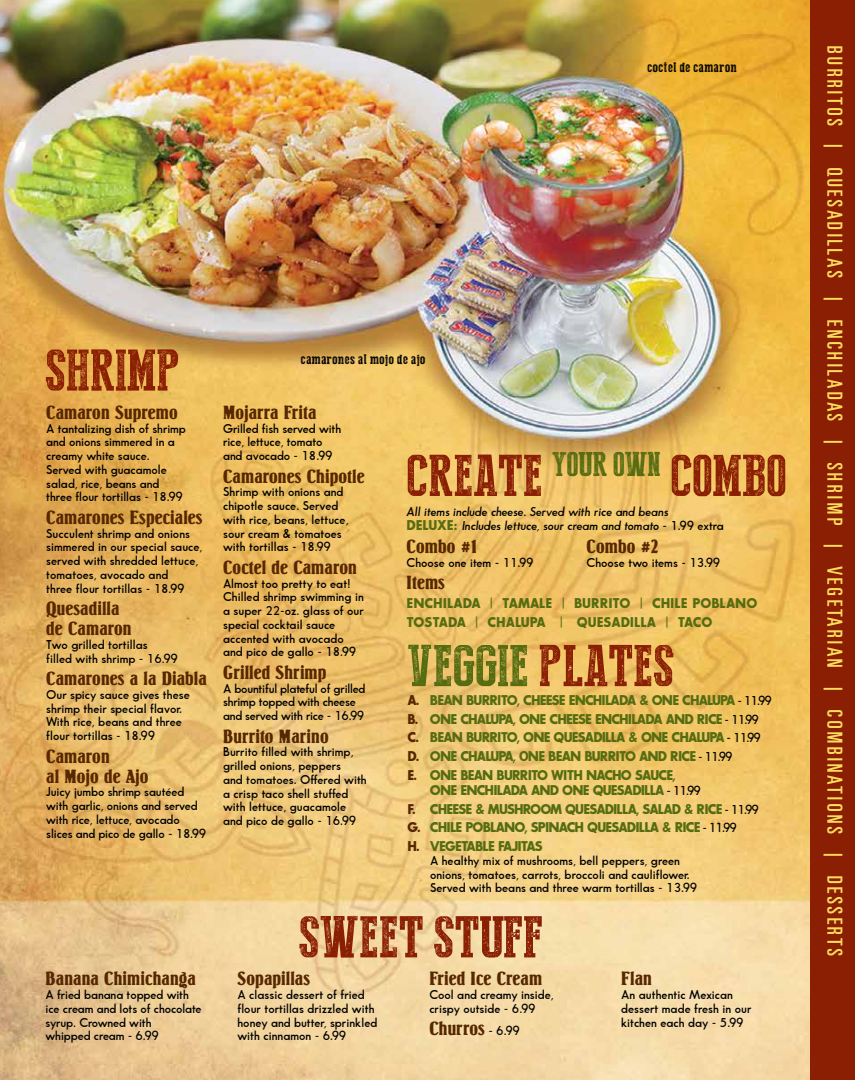
<style>
.page{position:relative;width:855px;height:1080px;background:#fff}
.page>*{position:absolute;margin:0;border:0;box-sizing:border-box;transform-origin:0 0}
.t1{font:58.75px "Press Style Serif";color:#8a1f03}
.t2{font:58.75px "Press Style Serif";color:#566c11}
.t3{font:22.5px "Univers Ultra Cond DTC";letter-spacing:.09em;color:#ffdc5d}
.t4{font:20px/20px "Springfield Ant D";letter-spacing:.01em;color:#572700}
.t5{font:700 13.75px/18.8px "Bougan Black S Si";letter-spacing:-.06em;color:#566c11}
.t6{font:700 13.75px/18.8px "Bougan Black S Si";color:#566c11}
.t7{font:13.75px "Press Style Serif";letter-spacing:.04em;color:#000}
.t8{font:600 12.5px/13.8px "Bougan S Si";color:#000}
.t9{font:italic 600 12.5px/14.4px "Bougan S Si";color:#000}
.t10{font:600 12.5px/13.8px "Bougan S Si";letter-spacing:-.02em;color:#000}
.s1{font-family:"Bougan Black S Si";font-weight:700;font-style:normal;font-size:13.75px;color:#566c11}
.s2{font-style:normal}
.s3{color:#8a1f03}
.s4{color:#572700}
.s5{font-family:"Bougan S Si";font-weight:600;font-size:12.5px;color:#000}
</style>
<div class="page">
<img style="left:0;top:0;width:810px;height:1080px">
<div style="left:810px;top:0;width:45px;height:1080px;background:#8a1f03"></div>
<h1 class="t1" style="left:45px;top:339px;width:136px">SHRIMP</h1>
<p class="t7" style="left:301px;top:352px;width:126px">camarones al mojo de ajo</p>
<p class="t7" style="left:648px;top:60px;width:91px">coctel de camaron</p>
<h3 class="t4" style="left:46px;top:402px;width:133px">Camaron Supremo</h3>
<p class="t8" style="left:46px;top:421px;width:141px">A tantalizing dish of shrimp and onions simmered in a creamy white sauce.<br>Served with guacamole salad, rice, beans and three flour tortillas - 18.99</p>
<h3 class="t4" style="left:46px;top:507px;width:158px">Camarones Especiales</h3>
<p class="t8" style="left:46px;top:526px;width:158px">Succulent shrimp and onions simmered in our special sauce, served with shredded lettuce, tomatoes, avocado and<br>three flour tortillas - 18.99</p>
<h3 class="t4" style="left:46px;top:599px;width:87px">Quesadilla de Camaron</h3>
<p class="t8" style="left:46px;top:637px;width:133px">Two grilled tortillas<br>filled with shrimp - 16.99</p>
<h3 class="t4" style="left:46px;top:669px;width:162px">Camarones a la Diabla</h3>
<p class="t8" style="left:46px;top:687px;width:145px">Our spicy sauce gives these shrimp their special flavor.<br>With rice, beans and three flour tortillas - 18.99</p>
<h3 class="t4" style="left:46px;top:746px;width:104px">Camaron<br>al Mojo de Ajo</h3>
<p class="t8" style="left:46px;top:785px;width:161px">Juicy jumbo shrimp sautéed with garlic, onions and served with rice, lettuce, avocado slices and pico de gallo - 18.99</p>
<h3 class="t4" style="left:46px;top:969px;width:152px">Banana Chimichanga</h3>
<p class="t8" style="left:46px;top:988px;width:158px">A fried banana topped with ice cream and lots of chocolate syrup. Crowned with<br>whipped cream - 6.99</p>
<h3 class="t4" style="left:223px;top:402px;width:95px">Mojarra Frita</h3>
<p class="t8" style="left:223px;top:421px;width:120px">Grilled fish served with rice, lettuce, tomato and avocado - 18.99</p>
<h3 class="t4" style="left:223px;top:466px;width:143px">Camarones Chipotle</h3>
<p class="t8" style="left:223px;top:485px;width:127px">Shrimp with onions and chipotle sauce. Served with rice, beans, lettuce, sour cream &amp; tomatoes with tortillas - 18.99</p>
<h3 class="t4" style="left:223px;top:557px;width:135px">Coctel de Camaron</h3>
<p class="t8" style="left:223px;top:576px;width:142px">Almost too pretty to eat!<br>Chilled shrimp swimming in a super 22-oz. glass of our special cocktail sauce accented with avocado and pico de gallo - 18.99</p>
<h3 class="t4" style="left:223px;top:662px;width:105px">Grilled Shrimp</h3>
<p class="t10" style="left:223px;top:681px;width:144px">A bountiful plateful of grilled shrimp topped with cheese and served with rice - 16.99</p>
<h3 class="t4" style="left:223px;top:726px;width:107px">Burrito Marino</h3>
<p class="t8" style="left:223px;top:745px;width:145px">Burrito filled with shrimp, grilled onions, peppers<br>and tomatoes. Offered with a crisp taco shell stuffed with lettuce, guacamole and pico de gallo - 16.99</p>
<h1 class="t1" style="left:407px;top:445px;width:381px">CREATE <sup>YOUR</sup> <sup>OWN</sup> COMBO</h1>
<p class="t9" style="left:407px;top:504px;width:319px">All items include cheese. Served with rice and beans<br><span class="s1">DELUXE:</span> Includes lettuce, sour cream and tomato <span class="s2">- 1.99 extra</span></p>
<h3 class="t4" style="left:407px;top:536px;width:71px">Combo #1</h3>
<h3 class="t4" style="left:587px;top:536px;width:73px">Combo #2</h3>
<p class="t8" style="left:407px;top:555px;width:129px">Choose one item - 11.99</p>
<p class="t8" style="left:587px;top:555px;width:135px">Choose two items - 13.99</p>
<h3 class="t4" style="left:407px;top:573px;width:40px">Items</h3>
<p class="t6" style="left:407px;top:594px;width:352px">ENCHILADA | TAMALE | BURRITO | CHILE POBLANO<br>TOSTADA | CHALUPA | QUESADILLA | TACO</p>
<h1 class="t2" style="left:408px;top:635px;width:268px">VEGGIE <span class="s3">PLATES</span></h1>
<p class="t5" style="left:408px;top:691px;width:366px"><span class="s4">A.</span> BEAN BURRITO, CHEESE ENCHILADA &amp; ONE CHALUPA <span class="s5">- 11.99<br></span><span class="s4">B.</span> ONE CHALUPA, ONE CHEESE ENCHILADA AND RICE <span class="s5">- 11.99<br></span><span class="s4">C.</span> BEAN BURRITO, ONE QUESADILLA &amp; ONE CHALUPA <span class="s5">- 11.99<br></span><span class="s4">D.</span> ONE CHALUPA, 0NE BEAN BURRITO AND RICE <span class="s5">- 11.99<br></span><span class="s4">E.</span> ONE BEAN BURRITO WITH NACHO SAUCE,</p>
<p class="t5" style="left:408px;top:781px;width:353px;text-indent:22px">ONE ENCHILADA AND ONE QUESADILLA <span class="s5">- 11.99<br></span><span class="s4">F.</span> CHEESE &amp; MUSHROOM QUESADILLA, SALAD &amp; RICE <span class="s5">- 11.99<br></span><span class="s4">G.</span> CHILE POBLANO, SPINACH QUESADILLA &amp; RICE <span class="s5">- 11.99<br></span><span class="s4">H.</span> VEGETABLE FAJITAS</p>
<p class="t8" style="left:430px;top:854px;width:269px">A healthy mix of mushrooms, bell peppers, green onions, tomatoes, carrots, broccoli and cauliflower.<br>Served with beans and three warm tortillas - 13.99</p>
<h1 class="t1" style="left:299px;top:906px;width:247px">SWEET STUFF</h1>
<h3 class="t4" style="left:237px;top:969px;width:74px">Sopapillas</h3>
<p class="t8" style="left:237px;top:988px;width:141px">A classic dessert of fried flour tortillas drizzled with honey and butter, sprinkled with cinnamon - 6.99</p>
<h3 class="t4" style="left:429px;top:969px;width:114px">Fried Ice Cream</h3>
<p class="t8" style="left:429px;top:988px;width:126px">Cool and creamy inside, crispy outside - 6.99</p>
<h3 class="t4" style="left:429px;top:1019px;width:92px">Churros <span class="s5">- 6.99</span></h3>
<h3 class="t4" style="left:621px;top:969px;width:32px">Flan</h3>
<p class="t8" style="left:621px;top:988px;width:132px">An authentic Mexican dessert made fresh in our kitchen each day - 5.99</p>
<h2 class="t3" style="left:847px;top:45px;width:912px;rotate:90deg">BURRITOS | QUESADILLAS | ENCHILADAS | SHRIMP | VEGETARIAN | COMBINATIONS | DESSERTS</h2>
</div>
